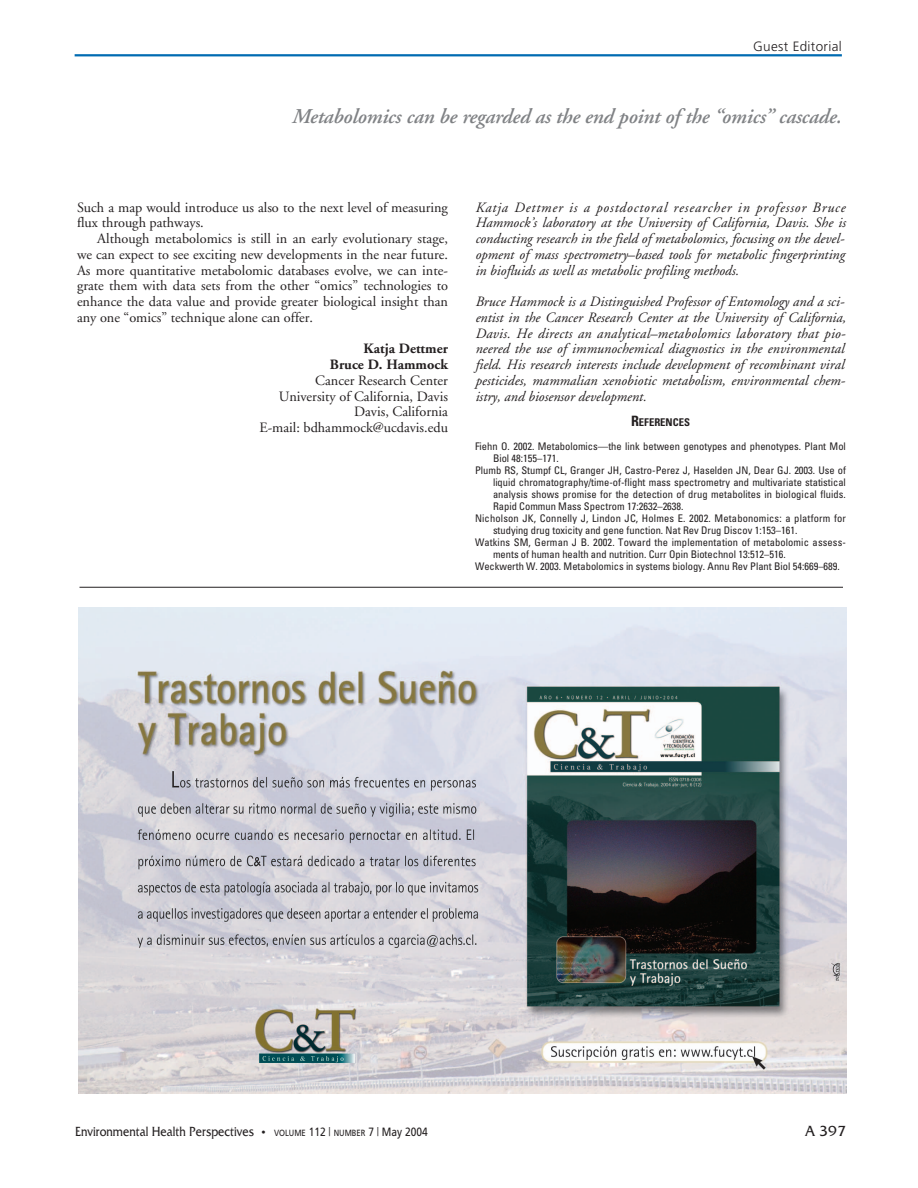
<style>
.page{position:relative;width:918px;height:1188px;background:#fff}
.page>*{position:absolute;margin:0;border:0;box-sizing:border-box;transform-origin:0 0}
.t1{font:italic 600 21px "Adobe Garamond";letter-spacing:-.01em;color:#808285}
.t2{font:15px "Friz Quadrata IT Cby BT";color:#231f20}
.t3{font:italic 14.25px/15.8px "Adobe Garamond";color:#231f20;text-align:justify}
.t4{font:14.25px/15.8px "Adobe Garamond";color:#231f20}
.t5{font:700 14.25px/15.8px "Adobe Garamond";color:#231f20;text-align:right}
.t6{font:13.5px "Friz Quadrata IT Cby BT";color:#231f20;scale:.85 1}
.t7{font:300 13.5px "Frutiger";letter-spacing:.025em;color:#231f20}
.t8{font:700 condensed 10.65px "Univers";color:#231f20}
.t9{font:condensed 10.5px "Univers";color:#231f20}
.s1{font-size:14.25px}
.s2{font-size:10.5px}
.s3{font-family:"Frutiger";font-size:9px}
.s4{font-family:"Frutiger";font-size:12px}
.s5{font-family:"Frutiger";font-weight:300;font-size:12px}
</style>
<div class="page">
<hr style="left:75px;top:54px;width:767px;height:2px;background:#006bb2">
<img style="left:79px;top:608px;width:768px;height:486px">
<hr style="left:80px;top:587px;width:763px;height:1px;background:#231f20">
<p class="t7" style="left:753px;top:41px;width:90px">Guest Editorial</p>
<h1 class="t1" style="left:291px;top:108px;width:551px">Metabolomics can be regarded as the end point of the “omics” cascade.</h1>
<h3 class="t4" style="left:77px;top:200px;width:372px">Such a map would introduce us also to the next level of measuring flux through pathways.</h3>
<p class="t4" style="left:77px;top:232px;width:373px;text-align:justify;text-indent:20px">Although metabolomics is still in an early evolutionary stage, we can expect to see exciting new developments in the near future.<br>As more quantitative metabolomic databases evolve, we can inte&shy;grate them with data sets from the other “omics” technologies to enhance the data value and provide greater biological insight than any one “omics” technique alone can offer.</p>
<h3 class="t5" style="left:330px;top:342px;width:120px">Katja Dettmer<br>Bruce D. Hammock</h3>
<h3 class="t4" style="left:259px;top:374px;width:190px;text-align:right">Cancer Research Center<br>University of California, Davis<br>Davis, California<br>E-mail: bdhammock@ucdavis.edu</h3>
<p class="t3" style="left:475px;top:200px;width:372px">Katja Dettmer is a postdoctoral researcher in professor Bruce Hammock’s laboratory at the University of California, Davis. She is conducting research in the field of metabolomics, focusing on the devel&shy;opment of mass spectrometry–based tools for metabolic fingerprinting in biofluids as well as metabolic profiling methods.</p>
<p class="t3" style="left:475px;top:295px;width:372px;text-align:left">Bruce Hammock is a Distinguished Professor of Entomology and a sci&shy;entist in the Cancer Research Center at the University of California, Davis. He directs an analytical–metabolomics laboratory that pio&shy;neered the use of immunochemical diagnostics in the environmental field. His research interests include development of recombinant viral pesticides, mammalian xenobiotic metabolism, environmental chem&shy;istry, and biosensor development.</p>
<p class="t8" style="left:631px;top:418px;width:60px"><span class="s1">R</span>EFERENCES</p>
<p class="t9" style="left:475px;top:442px;width:372px">Fiehn O. 2002. Metabolomics—the link between genotypes and phenotypes. Plant Mol</p>
<p class="t9" style="left:493px;top:454px;width:67px">Biol 48:155–171.</p>
<p class="t9" style="left:475px;top:466px;width:372px">Plumb RS, Stumpf CL, Granger JH, Castro-Perez J, Haselden JN, Dear GJ. 2003. Use of</p>
<p class="t9" style="left:493px;top:478px;width:354px">liquid chromatography/time-of-flight mass spectrometry and multivariate statistical</p>
<p class="t9" style="left:493px;top:490px;width:354px">analysis shows promise for the detection of drug metabolites in biological fluids.</p>
<p class="t9" style="left:493px;top:502px;width:192px">Rapid Commun Mass Spectrom 17:2632–2638.</p>
<p class="t9" style="left:475px;top:514px;width:373px">Nicholson JK, Connelly J, Lindon JC, Holmes E. 2002. Metabonomics: a platform for</p>
<p class="t9" style="left:493px;top:526px;width:306px">studying drug toxicity and gene function. Nat Rev Drug Discov 1:153–161.</p>
<p class="t9" style="left:475px;top:538px;width:372px">Watkins SM, German J B. 2002. Toward the implementation of metabolomic assess-</p>
<p class="t9" style="left:493px;top:550px;width:294px">ments of human health and nutrition. Curr Opin Biotechnol 13:512–516.</p>
<p class="t9" style="left:475px;top:562px;width:366px">Weckwerth W. 2003. Metabolomics in systems biology. Annu Rev Plant Biol 54:669–689.</p>
<p class="t6" style="left:75px;top:1127px;width:417px">Environmental Health Perspectives <span class="s2">•</span> <span class="s3">VOLUME</span> <span class="s4">112</span> <span class="s5">|</span> <span class="s3">NUMBER</span> <span class="s4">7</span> <span class="s5">|</span> <span class="s4">May 2004</span></p>
<h2 class="t2" style="left:806px;top:1125px;width:42px">A 397</h2>
</div>
